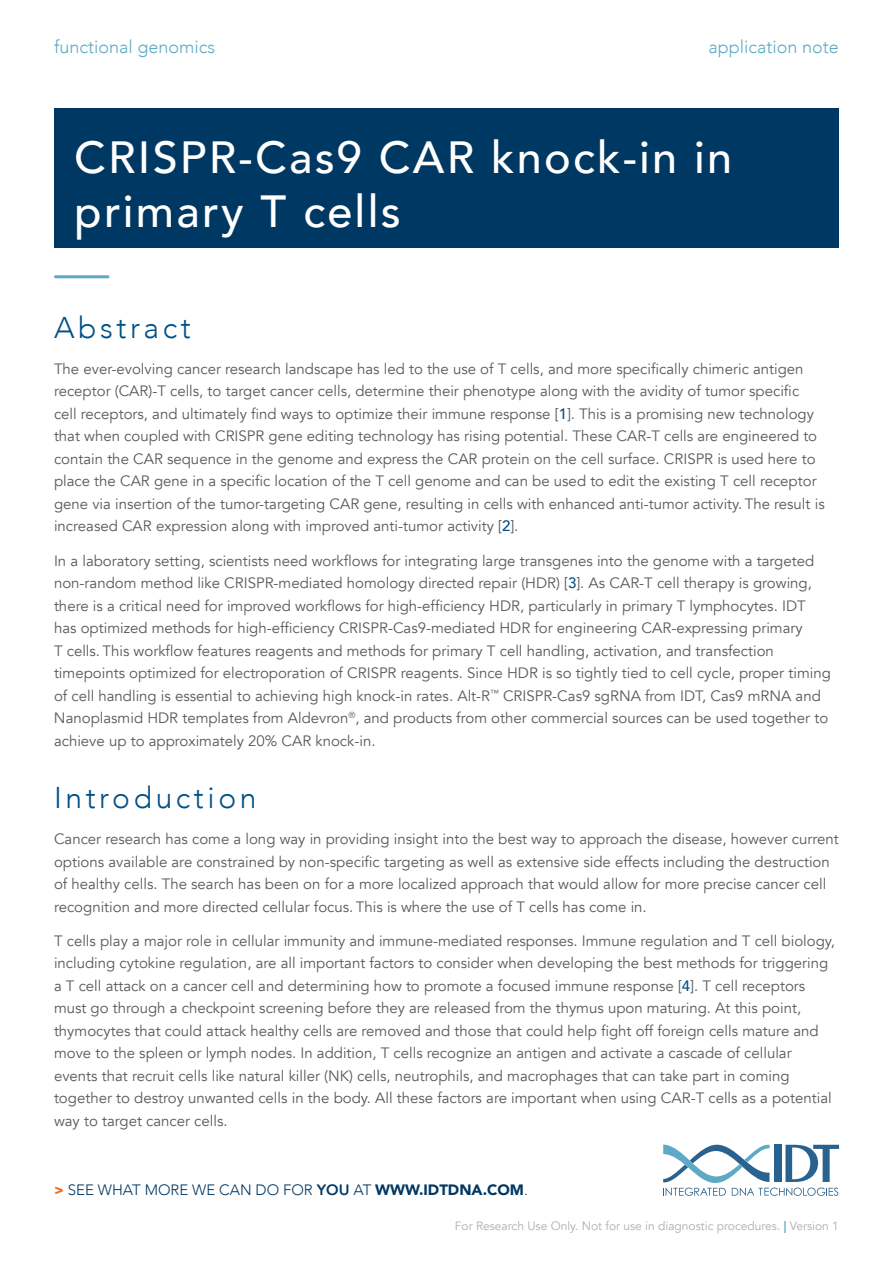
<style>
.page{position:relative;width:893px;height:1263px;background:#fff}
.page>*{position:absolute;margin:0;border:0;box-sizing:border-box;transform-origin:0 0}
.t1{font:500 45px/54px "Avenir";letter-spacing:.05em;color:#fff}
.t2{font:300 30px "Avenir";letter-spacing:.12em;color:#005088}
.t3{font:300 18px "Avenir";color:#5eaac6}
.t4{font:15px/22.5px "Avenir";color:#58595b}
.t5{font:300 15px "Avenir";color:#003864}
.t6{font:12px "Avenir";color:#aeadaf}
.s1{font-weight:500;color:#005088}
.s2{font-weight:900;color:#f36a21}
.s3{font-weight:800}
.s4{font-weight:900}
.s5{font-weight:800;color:#5eaac6}
</style>
<div class="page">
<svg style="left:663px;top:1144px;width:176px;height:52px"></svg>
<div style="left:54px;top:108px;width:785px;height:140px;background:#003864"></div>
<hr style="left:56px;top:275px;width:52px;height:3px;background:#5eaac6">
<p class="t3" style="left:54px;top:36px;width:163px">functional genomics</p>
<p class="t3" style="left:708px;top:36px;width:132px">application note</p>
<h1 class="t1" style="left:74px;top:128px;width:660px">CRISPR-Cas9 CAR knock-in in primary T cells</h1>
<h2 class="t2" style="left:54px;top:310px;width:138px">Abstract</h2>
<p class="t4" style="left:54px;top:358px;width:772px">The ever-evolving cancer research landscape has led to the use of T cells, and more specifically chimeric antigen receptor (CAR)-T cells, to target cancer cells, determine their phenotype along with the avidity of tumor specific cell receptors, and ultimately find ways to optimize their immune response [<span class="s1">1</span>]. This is a promising new technology that when coupled with CRISPR gene editing technology has rising potential. These CAR-T cells are engineered to contain the CAR sequence in the genome and express the CAR protein on the cell surface. CRISPR is used here to place the CAR gene in a specific location of the T cell genome and can be used to edit the existing T cell receptor gene via insertion of the tumor-targeting CAR gene, resulting in cells with enhanced anti-tumor activity. The result is increased CAR expression along with improved anti-tumor activity [<span class="s1">2</span>].</p>
<p class="t4" style="left:54px;top:549px;width:778px">In a laboratory setting, scientists need workflows for integrating large transgenes into the genome with a targeted non-random method like CRISPR-mediated homology directed repair (HDR) [<span class="s1">3</span>]. As CAR-T cell therapy is growing, there is a critical need for improved workflows for high-efficiency HDR, particularly in primary T lymphocytes. IDT has optimized methods for high-efficiency CRISPR-Cas9-mediated HDR for engineering CAR-expressing primary<br>T cells. This workflow features reagents and methods for primary T cell handling, activation, and transfection timepoints optimized for electroporation of CRISPR reagents. Since HDR is so tightly tied to cell cycle, proper timing of cell handling is essential to achieving high knock-in rates. Alt-R<sup>™</sup> CRISPR-Cas9 sgRNA from IDT, Cas9 mRNA and Nanoplasmid HDR templates from Aldevron<sup>®</sup>, and products from other commercial sources can be used together to achieve up to approximately 20% CAR knock-in.</p>
<h2 class="t2" style="left:54px;top:780px;width:204px">Introduction</h2>
<p class="t4" style="left:54px;top:828px;width:786px">Cancer research has come a long way in providing insight into the best way to approach the disease, however current options available are constrained by non-specific targeting as well as extensive side effects including the destruction of healthy cells. The search has been on for a more localized approach that would allow for more precise cancer cell recognition and more directed cellular focus. This is where the use of T cells has come in.</p>
<p class="t4" style="left:54px;top:930px;width:782px">T cells play a major role in cellular immunity and immune-mediated responses. Immune regulation and T cell biology, including cytokine regulation, are all important factors to consider when developing the best methods for triggering a T cell attack on a cancer cell and determining how to promote a focused immune response [<span class="s1">4</span>]. T cell receptors must go through a checkpoint screening before they are released from the thymus upon maturing. At this point, thymocytes that could attack healthy cells are removed and those that could help fight off foreign cells mature and move to the spleen or lymph nodes. In addition, T cells recognize an antigen and activate a cascade of cellular events that recruit cells like natural killer (NK) cells, neutrophils, and macrophages that can take part in coming together to destroy unwanted cells in the body. All these factors are important when using CAR-T cells as a potential way to target cancer cells.</p>
<p class="t5" style="left:54px;top:1181px;width:475px"><span class="s2">&gt;</span> SEE WHAT MORE WE CAN DO FOR <span class="s3">YOU</span> AT <span class="s4">WWW.IDTDNA.COM</span>.</p>
<p class="t6" style="left:455px;top:1219px;width:385px">For Research Use Only. Not for use in diagnostic procedures. <span class="s5">|</span> Version 1</p>
</div>
